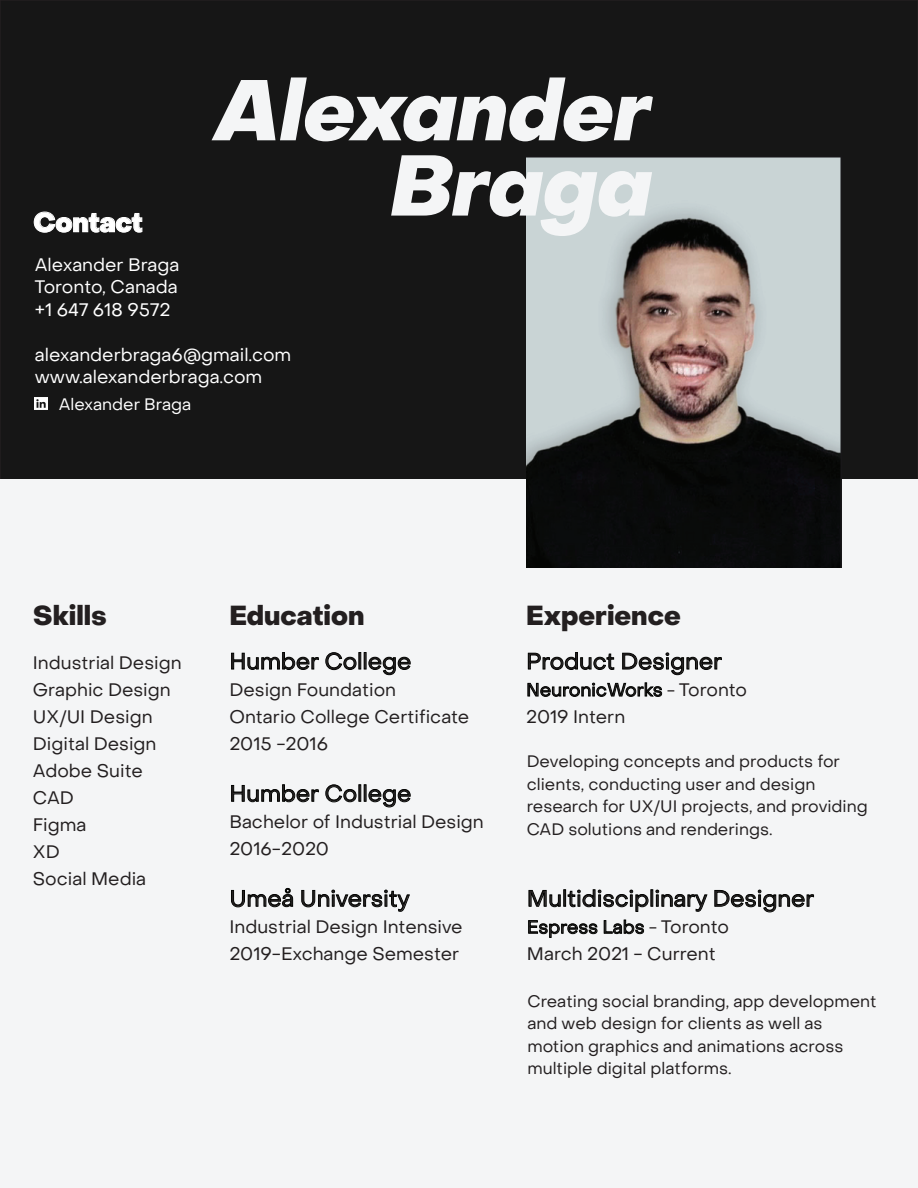
<style>
.page{position:relative;width:918px;height:1188px;background:#fff}
.page>*{position:absolute;margin:0;border:0;box-sizing:border-box;transform-origin:0 0}
.t1{font:italic 800 84.15px/75.3px "Object Sans";color:#f4f5f6;text-align:right}
.t2{font:800 27px "Object Sans";color:#231f20}
.t3{font:800 27px "Object Sans";color:#fff}
.t4{font:22.5px "Object Sans";color:#231f20}
.t5{font:18px/27px "Object Sans";color:#231f20}
.t6{font:18px/22.5px "Object Sans";color:#fff;text-align:justify}
.t7{font:16.5px/22.5px "Object Sans";color:#231f20}
.t8{font:16.5px "Object Sans";color:#fff}
.s1{font-size:16.5px}
</style>
<div class="page">
<div style="left:0;top:0;width:918px;height:480px;background:#161616"></div>
<div style="left:0;top:480px;width:918px;height:708px;background:#f4f5f6"></div>
<svg style="left:231px;top:652px;width:88px;height:18px"></svg>
<svg style="left:325px;top:652px;width:86px;height:23px"></svg>
<svg style="left:528px;top:652px;width:86px;height:18px"></svg>
<svg style="left:622px;top:653px;width:100px;height:22px"></svg>
<svg style="left:528px;top:682px;width:134px;height:15px"></svg>
<svg style="left:529px;top:889px;width:178px;height:23px"></svg>
<svg style="left:714px;top:890px;width:100px;height:22px"></svg>
<svg style="left:528px;top:920px;width:69px;height:18px"></svg>
<svg style="left:604px;top:920px;width:40px;height:14px"></svg>
<svg style="left:34px;top:212px;width:108px;height:21px"></svg>
<svg style="left:231px;top:784px;width:88px;height:18px"></svg>
<svg style="left:325px;top:784px;width:86px;height:23px"></svg>
<svg style="left:231px;top:888px;width:62px;height:19px"></svg>
<svg style="left:301px;top:890px;width:109px;height:22px"></svg>
<img style="left:526px;top:157px;width:315px;height:410px">
<svg style="left:35px;top:397px;width:12px;height:13px"></svg>
<h2 class="t3" style="left:34px;top:206px;width:111px">Contact</h2>
<h1 class="t1" style="left:215px;top:75px;width:439px">Alexander<br>Braga</h1>
<p class="t6" style="left:35px;top:254px;width:146px">Alexander Braga Toronto, Canada +1 647 618 9572</p>
<p class="t6" style="left:35px;top:344px;width:258px">alexanderbraga6@gmail.com www.alexanderbraga.com</p>
<p class="t8" style="left:59px;top:394px;width:134px">Alexander Braga</p>
<h2 class="t2" style="left:33px;top:599px;width:75px">Skills</h2>
<h2 class="t2" style="left:229px;top:599px;width:136px">Education</h2>
<p class="t5" style="left:33px;top:649px;width:150px">Industrial Design<br>Graphic Design<br>UX/UI Design<br>Digital Design<br>Adobe Suite<br>CAD<br>Figma<br>XD<br>Social Media</p>
<p class="t4" style="left:229px;top:648px;width:183px">Humber College</p>
<p class="t5" style="left:229px;top:676px;width:241px">Design Foundation<br>Ontario College Certificate<br>2015 -2016</p>
<p class="t4" style="left:229px;top:780px;width:183px">Humber College</p>
<p class="t5" style="left:229px;top:809px;width:256px">Bachelor of Industrial Design<br>2016-2020</p>
<p class="t4" style="left:229px;top:885px;width:182px">Umeå University</p>
<p class="t5" style="left:229px;top:914px;width:235px">Industrial Design Intensive<br>2019-Exchange Semester</p>
<h2 class="t2" style="left:526px;top:599px;width:156px">Experience</h2>
<p class="t4" style="left:526px;top:648px;width:197px">Product Designer</p>
<p class="t5" style="left:526px;top:676px;width:222px">NeuronicWorks <span class="s1">-</span> Toronto<br>2019 Intern</p>
<p class="t7" style="left:527px;top:750px;width:342px">Developing concepts and products for clients, conducting user and design research for UX/UI projects, and providing CAD solutions and renderings.</p>
<p class="t4" style="left:527px;top:885px;width:289px">Multidisciplinary Designer</p>
<p class="t5" style="left:527px;top:914px;width:204px">Espress Labs <span class="s1">-</span> Toronto<br>March 2021 - Current</p>
<p class="t7" style="left:527px;top:990px;width:351px">Creating social branding, app development and web design for clients as well as motion graphics and animations across multiple digital platforms.</p>
</div>
